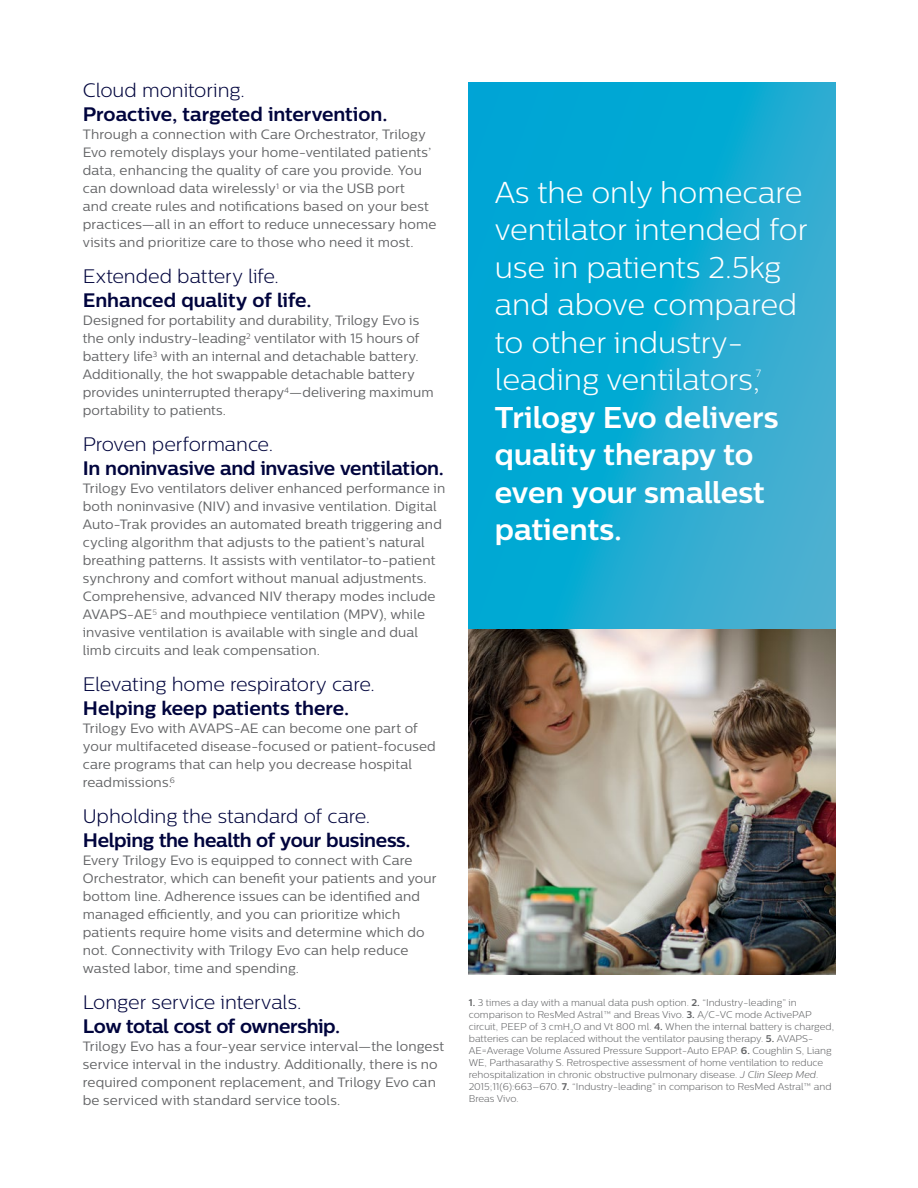
<style>
.page{position:relative;width:918px;height:1188px;background:#fff}
.page>*{position:absolute;margin:0;border:0;box-sizing:border-box;transform-origin:0 0}
.t1{font:300 30px/37.5px "Centrale Sans";color:#fff}
.t2{font:700 30px/37.5px "Centrale Sans";color:#fff}
.t3{font:700 19.5px "Centrale Sans";letter-spacing:-.015em;color:#00043d}
.t4{font:300 19.5px "Centrale Sans";letter-spacing:-.005em;color:#00043d}
.t5{font:13.5px/18px "Centrale Sans";letter-spacing:.01em;color:#636466}
.t6{font:300 10.5px "Centrale Sans";color:#fff}
.t7{font:300 9.75px/12px "Centrale Sans";color:#636466}
.s1{font-weight:700}
.s2{font-style:italic}
</style>
<div class="page">
<svg style="left:469px;top:83px;width:366px;height:547px;background:#17aad2"></svg>
<img style="left:469px;top:630px;width:366px;height:344px">
<h2 class="t4" style="left:83px;top:80px;width:163px">Cloud monitoring.</h2>
<h2 class="t3" style="left:83px;top:103px;width:306px">Proactive, targeted intervention.</h2>
<p class="t5" style="left:83px;top:126px;width:355px">Through a connection with Care Orchestrator, Trilogy Evo remotely displays your home-ventilated patients’ data, enhancing the quality of care you provide. You can download data wirelessly<sup>1</sup> or via the USB port<br>and create rules and notifications based on your best practices—all in an effort to reduce unnecessary home visits and prioritize care to those who need it most.</p>
<h2 class="t4" style="left:83px;top:266px;width:198px">Extended battery life.</h2>
<h2 class="t3" style="left:83px;top:289px;width:230px">Enhanced quality of life.</h2>
<p class="t5" style="left:83px;top:312px;width:352px">Designed for portability and durability, Trilogy Evo is the only industry-leading<sup>2</sup> ventilator with 15 hours of battery life<sup>3</sup> with an internal and detachable battery.<br>Additionally, the hot swappable detachable battery provides uninterrupted therapy<sup>4</sup>—delivering maximum portability to patients.</p>
<h2 class="t4" style="left:83px;top:434px;width:192px">Proven performance.</h2>
<h2 class="t3" style="left:83px;top:457px;width:363px">In noninvasive and invasive ventilation.</h2>
<p class="t5" style="left:83px;top:480px;width:364px">Trilogy Evo ventilators deliver enhanced performance in both noninvasive (NIV) and invasive ventilation. Digital Auto-Trak provides an automated breath triggering and cycling algorithm that adjusts to the patient’s natural breathing patterns. It assists with ventilator-to-patient synchrony and comfort without manual adjustments.<br>Comprehensive, advanced NIV therapy modes include AVAPS-AE<sup>5</sup> and mouthpiece ventilation (MPV), while invasive ventilation is available with single and dual limb circuits and leak compensation.</p>
<h2 class="t4" style="left:83px;top:674px;width:294px">Elevating home respiratory care.</h2>
<h2 class="t3" style="left:83px;top:697px;width:268px">Helping keep patients there.</h2>
<p class="t5" style="left:83px;top:720px;width:354px">Trilogy Evo with AVAPS-AE can become one part of your multifaceted disease-focused or patient-focused care programs that can help you decrease hospital readmissions.<sup>6</sup></p>
<h2 class="t4" style="left:83px;top:806px;width:289px">Upholding the standard of care.</h2>
<h2 class="t3" style="left:83px;top:829px;width:329px">Helping the health of your business.</h2>
<p class="t5" style="left:83px;top:852px;width:355px">Every Trilogy Evo is equipped to connect with Care Orchestrator, which can benefit your patients and your bottom line. Adherence issues can be identified and managed efficiently, and you can prioritize which patients require home visits and determine which do not. Connectivity with Trilogy Evo can help reduce wasted labor, time and spending.</p>
<h2 class="t4" style="left:83px;top:992px;width:220px">Longer service intervals.</h2>
<h2 class="t3" style="left:83px;top:1015px;width:259px">Low total cost of ownership.</h2>
<p class="t5" style="left:83px;top:1038px;width:363px">Trilogy Evo has a four-year service interval—the longest service interval in the industry. Additionally, there is no required component replacement, and Trilogy Evo can be serviced with standard service tools.</p>
<h1 class="t1" style="left:495px;top:173px;width:314px">As the only homecare ventilator intended for use in patients 2.5kg and above compared to other industry&shy;leading ventilators,</h1>
<p class="t6" style="left:756px;top:367px;width:7px">7</p>
<h1 class="t2" style="left:495px;top:398px;width:285px">Trilogy Evo delivers quality therapy to even your smallest patients.</h1>
<p class="t7" style="left:469px;top:997px;width:367px"><span class="s1">1.</span> 3 times a day with a manual data push option. <span class="s1">2.</span> “Industry-leading” in comparison to ResMed Astral™ and Breas Vivo. <span class="s1">3.</span> A/C-VC mode ActivePAP circuit, PEEP of 3 cmH<sub>2</sub>O and Vt 800 ml. <span class="s1">4.</span> When the internal battery is charged, batteries can be replaced without the ventilator pausing therapy. <span class="s1">5.</span> AVAPS-AE=Average Volume Assured Pressure Support-Auto EPAP. <span class="s1">6.</span> Coughlin S, Liang WE, Parthasarathy S. Retrospective assessment of home ventilation to reduce rehospitalization in chronic obstructive pulmonary disease. <span class="s2">J Clin Sleep Med</span>.<br>2015;11(6):663–670. <span class="s1">7.</span> “Industry-leading” in comparison to ResMed Astral™ and Breas Vivo.</p>
</div>
